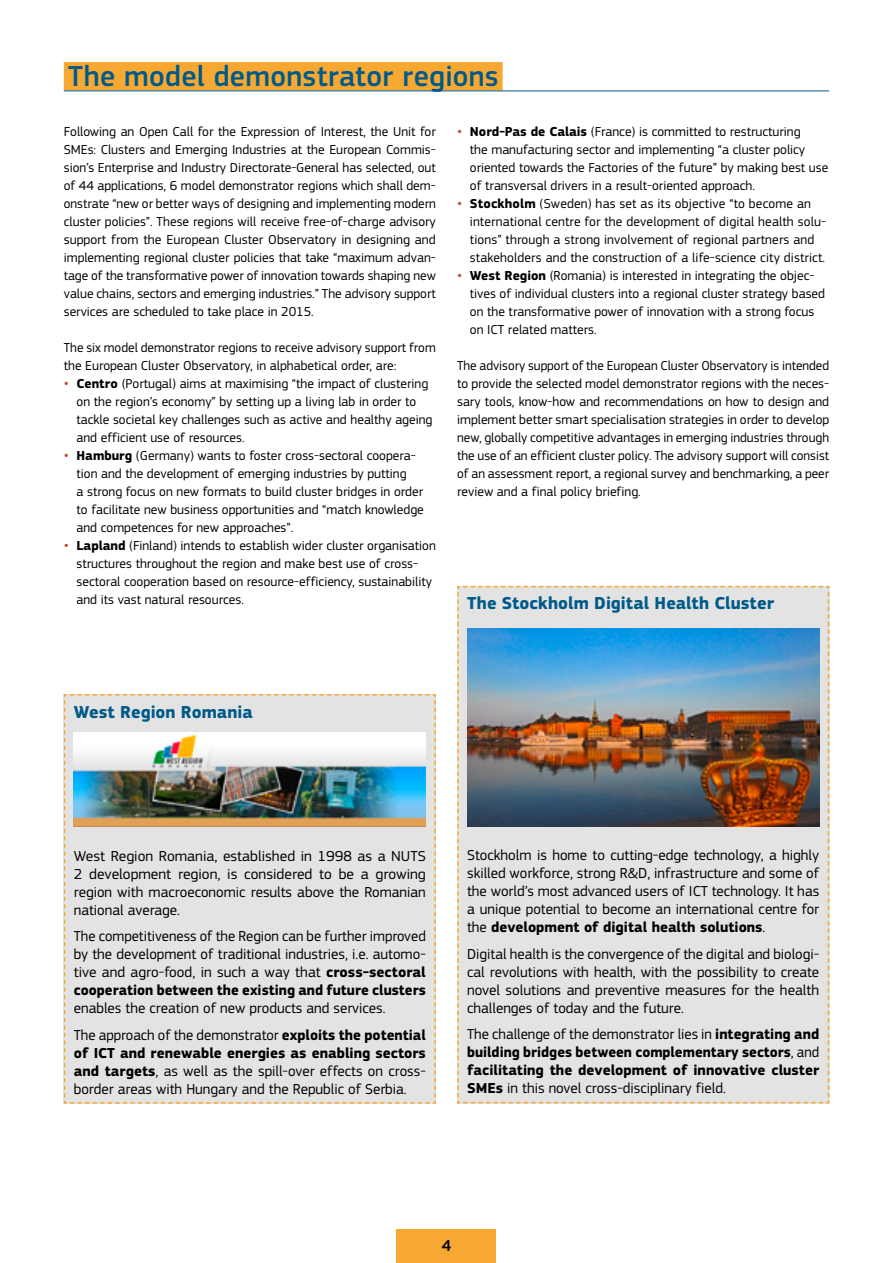
<style>
.page{position:relative;width:893px;height:1263px;background:#fff}
.page>*{position:absolute;margin:0;border:0;box-sizing:border-box;transform-origin:0 0}
.t1{font:500 30px "EC Square Sans Pro";letter-spacing:.01em;color:#005a89}
.t2{font:700 18px "EC Square Sans Pro";letter-spacing:.005em;color:#005a89}
.t3{font:500 16.5px "EC Square Sans Pro";color:#000}
.t4{font:15px/18px "EC Square Sans Pro";color:#000;text-align:justify}
.t5{font:700 15px/18px "EC Square Sans Pro";color:#000;text-align:justify}
.t6{font:13.5px/18px "EC Square Sans Pro";color:#000}
.s1{font-size:18px;color:#be4935}
.s2{font-weight:700}
.s3{font-weight:400}
</style>
<div class="page">
<div style="left:397px;top:1230px;width:99px;height:33px;background:#f7a832"></div>
<div style="left:64px;top:62px;width:439px;height:29px;background:#f7a832"></div>
<hr style="left:64px;top:91px;width:765px;height:1px;background:#005a89">
<svg style="left:63px;top:694px;width:373px;height:410px"></svg>
<img style="left:457px;top:585px;width:373px;height:519px">
<h1 class="t1" style="left:68px;top:59px;width:432px">The model demonstrator regions</h1>
<p class="t6" style="left:64px;top:122px;width:374px;text-align:justify">Following an Open Call for the Expression of Interest, the Unit for SMEs: Clusters and Emerging Industries at the European Commis&shy;sion’s Enterprise and Industry Directorate-General has selected, out of 44 applications, 6 model demonstrator regions which shall dem&shy;onstrate “new or better ways of designing and implementing modern cluster policies”. These regions will receive free-of-charge advisory support from the European Cluster Observatory in designing and implementing regional cluster policies that take “maximum advan&shy;tage of the transformative power of innovation towards shaping new value chains, sectors and emerging industries.” The advisory support services are scheduled to take place in 2015.</p>
<p class="t6" style="left:64px;top:338px;width:374px">The six model demonstrator regions to receive advisory support from the European Cluster Observatory, in alphabetical order, are:</p>
<p class="t6" style="left:77px;top:374px;width:357px;text-indent:-13px"><span class="s1">•</span> <span class="s2">Centro</span> (Portugal) aims at maximising “the impact of clustering on the region’s economy” by setting up a living lab in order to tackle societal key challenges such as active and healthy ageing and efficient use of resources.</p>
<p class="t6" style="left:77px;top:446px;width:349px;text-indent:-13px"><span class="s1">•</span> <span class="s2">Hamburg</span> (Germany) wants to foster cross-sectoral coopera&shy;tion and the development of emerging industries by putting<br>a strong focus on new formats to build cluster bridges in order to facilitate new business opportunities and “match knowledge and competences for new approaches”.</p>
<p class="t6" style="left:77px;top:536px;width:361px;text-indent:-13px"><span class="s1">•</span> <span class="s2">Lapland</span> (Finland) intends to establish wider cluster organisation structures throughout the region and make best use of cross&shy;sectoral cooperation based on resource-efficiency, sustainability and its vast natural resources.</p>
<p class="t6" style="left:470px;top:122px;width:360px;text-indent:-13px"><span class="s1">•</span> <span class="s2">Nord-Pas de Calais</span> (France) is committed to restructuring<br>the manufacturing sector and implementing “a cluster policy oriented towards the Factories of the future” by making best use of transversal drivers in a result-oriented approach.</p>
<p class="t6" style="left:470px;top:194px;width:358px;text-indent:-13px"><span class="s1">•</span> <span class="s2">Stockholm</span> (Sweden) has set as its objective “to become an international centre for the development of digital health solu&shy;tions” through a strong involvement of regional partners and stakeholders and the construction of a life-science city district.</p>
<p class="t6" style="left:470px;top:266px;width:357px;text-indent:-13px"><span class="s1">•</span> <span class="s2">West Region</span> (Romania) is interested in integrating the objec&shy;tives of individual clusters into a regional cluster strategy based on the transformative power of innovation with a strong focus on ICT related matters.</p>
<p class="t6" style="left:457px;top:356px;width:374px;text-align:justify">The advisory support of the European Cluster Observatory is intended to provide the selected model demonstrator regions with the neces&shy;sary tools, know-how and recommendations on how to design and implement better smart specialisation strategies in order to develop new, globally competitive advantages in emerging industries through the use of an efficient cluster policy. The advisory support will consist of an assessment report, a regional survey and benchmarking, a peer review and a final policy briefing.</p>
<h2 class="t2" style="left:467px;top:593px;width:308px">The Stockholm Digital Health Cluster</h2>
<h2 class="t2" style="left:74px;top:701px;width:180px">West Region Romania</h2>
<p class="t4" style="left:74px;top:847px;width:354px">West Region Romania, established in 1998 as a NUTS 2 development region, is considered to be a growing region with macroeconomic results above the Romanian national average.</p>
<p class="t4" style="left:74px;top:927px;width:354px">The competitiveness of the Region can be further improved by the development of traditional industries, i.e. automo&shy;tive and agro-food, in such a way that <span class="s2">cross-sectoral cooperation between the existing and future clusters</span></p>
<p class="t4" style="left:74px;top:995px;width:354px;line-height:26.5px">enables the creation of new products and services.<br>The approach of the demonstrator <span class="s2">exploits the potential</span></p>
<p class="t4" style="left:74px;top:1044px;width:354px"><span class="s2">of ICT and renewable energies as enabling sectors and targets</span>, as well as the spill-over effects on cross&shy;border areas with Hungary and the Republic of Serbia.</p>
<p class="t4" style="left:467px;top:846px;width:354px">Stockholm is home to cutting-edge technology, a highly skilled workforce, strong R&amp;D, infrastructure and some of the world’s most advanced users of ICT technology. It has a unique potential to become an international centre for the <span class="s2">development of digital health solutions</span>.</p>
<p class="t4" style="left:467px;top:945px;width:354px">Digital health is the convergence of the digital and biologi&shy;cal revolutions with health, with the possibility to create novel solutions and preventive measures for the health challenges of today and the future.</p>
<p class="t5" style="left:467px;top:1026px;width:354px"><span class="s3">The challenge of the demonstrator lies in</span> integrating and building bridges between complementary sectors<span class="s3">, and </span>facilitating the development of innovative cluster SMEs <span class="s3">in this novel cross-disciplinary field.</span></p>
<p class="t3" style="left:442px;top:1235px;width:11px">4</p>
</div>
